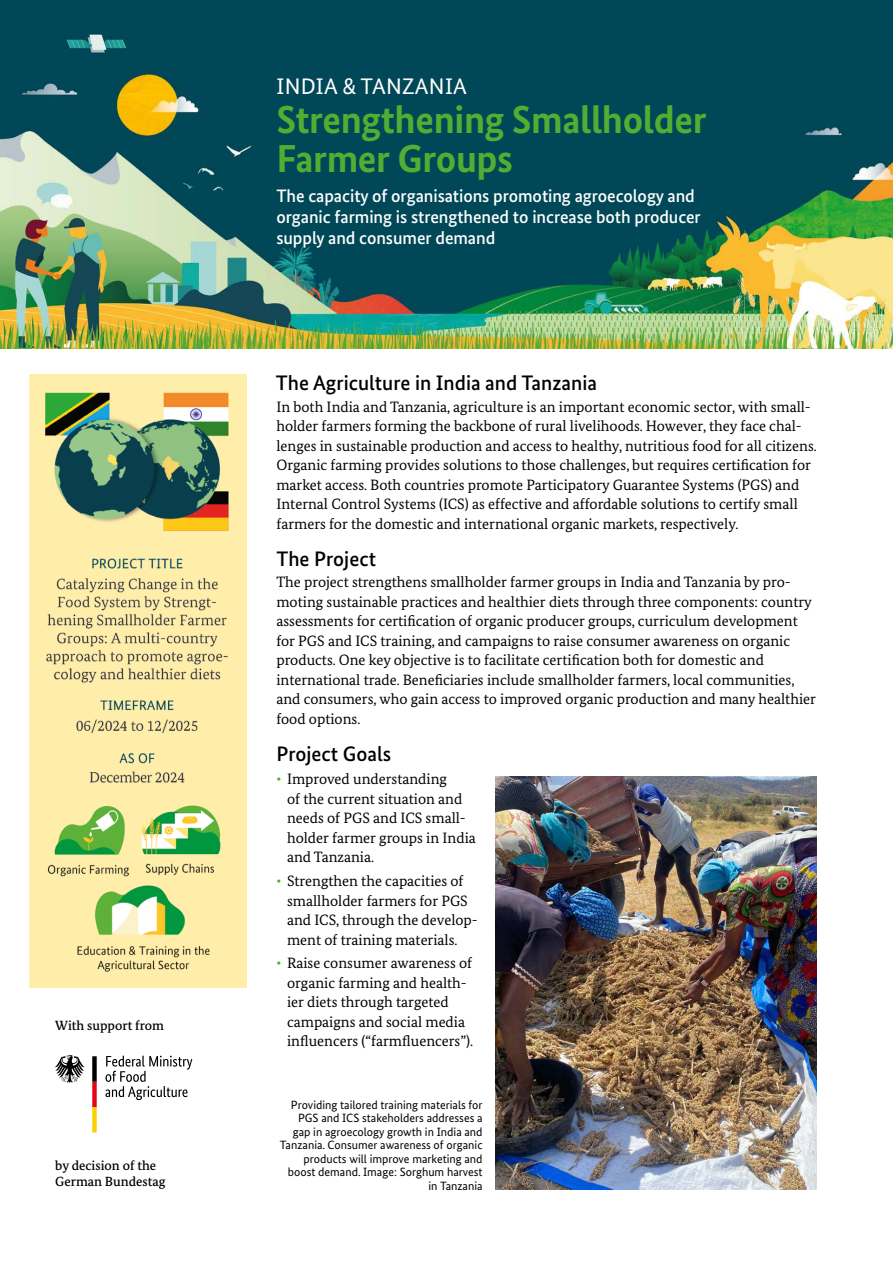
<style>
.page{position:relative;width:893px;height:1263px;background:#fff}
.page>*{position:absolute;margin:0;border:0;box-sizing:border-box;transform-origin:0 0}
.t1{font:700 39px/39px "Bundes Sans";letter-spacing:-.01em;color:#52ae32}
.t2{font:22.5px "Bundes Sans";letter-spacing:.01em;color:#fff}
.t3{font:500 21px "Bundes Sans";color:#000}
.t4{font:500 18px/21px "Bundes Sans";letter-spacing:-.005em;color:#fff}
.t5{font:15px/19.5px "Bundes Serif";color:#000}
.t6{font:500 13.35px/16px "Bundes Serif";color:#000}
.t7{font:12px/13.5px "Bundes Sans";color:#000;text-align:right}
.s1{color:#52ae32}
</style>
<div class="page">
<img style="left:30px;top:374px;width:217px;height:614px">
<img style="left:495px;top:776px;width:321px;height:413px">
<img style="left:0;top:0;width:893px;height:349px">
<svg style="left:105px;top:1055px;width:87px;height:45px"></svg>
<svg style="left:55px;top:1055px;width:30px;height:28px"></svg>
<svg style="left:92px;top:1056px;width:5px;height:76px"></svg>
<p class="t6" style="left:55px;top:1017px;width:110px">With support from</p>
<p class="t6" style="left:55px;top:1157px;width:112px">by decision of the<br>German Bundestag</p>
<h2 class="t2" style="left:277px;top:73px;width:192px">INDIA &amp; TANZANIA</h2>
<h1 class="t1" style="left:276px;top:100px;width:432px">Strengthening Smallholder<br>Farmer Groups</h1>
<p class="t4" style="left:276px;top:185px;width:426px">The capacity of organisations promoting agroecology and organic farming is strengthened to increase both producer supply and consumer demand</p>
<h3 class="t3" style="left:276px;top:370px;width:323px">The Agriculture in India and Tanzania</h3>
<p class="t5" style="left:276px;top:397px;width:542px">In both India and Tanzania, agriculture is an important economic sector, with small&shy;holder farmers forming the backbone of rural livelihoods. However, they face chal&shy;lenges in sustainable production and access to healthy, nutritious food for all citizens.<br>Organic farming provides solutions to those challenges, but requires certification for market access. Both countries promote Participatory Guarantee Systems (PGS) and Internal Control Systems (ICS) as effective and affordable solutions to certify small farmers for the domestic and international organic markets, respectively.</p>
<h3 class="t3" style="left:276px;top:546px;width:101px">The Project</h3>
<p class="t5" style="left:276px;top:572px;width:541px">The project strengthens smallholder farmer groups in India and Tanzania by pro&shy;moting sustainable practices and healthier diets through three components: country assessments for certification of organic producer groups, curriculum development for PGS and ICS training, and campaigns to raise consumer awareness on organic products. One key objective is to facilitate certification both for domestic and international trade. Beneficiaries include smallholder farmers, local communities, and consumers, who gain access to improved organic production and many healthier food options.</p>
<h3 class="t3" style="left:276px;top:740px;width:116px">Project Goals</h3>
<p class="t5" style="left:287px;top:769px;width:190px;text-indent:-11px"><span class="s1">•</span> Improved understanding<br>of the current situation and needs of PGS and ICS small&shy;holder farmer groups in India and Tanzania.</p>
<p class="t5" style="left:287px;top:871px;width:192px;text-indent:-11px"><span class="s1">•</span> Strengthen the capacities of smallholder farmers for PGS and ICS, through the develop&shy;ment of training materials.</p>
<p class="t5" style="left:287px;top:953px;width:188px;text-indent:-11px"><span class="s1">•</span> Raise consumer awareness of organic farming and health&shy;ier diets through targeted campaigns and social media influencers (“farmfluencers”).</p>
<p class="t7" style="left:280px;top:1098px;width:204px">Providing tailored training materials for PGS and ICS stakeholders addresses a gap in agroecology growth in India and Tanzania. Consumer awareness of organic products will improve marketing and boost demand. Image: Sorghum harvest in Tanzania</p>
</div>
